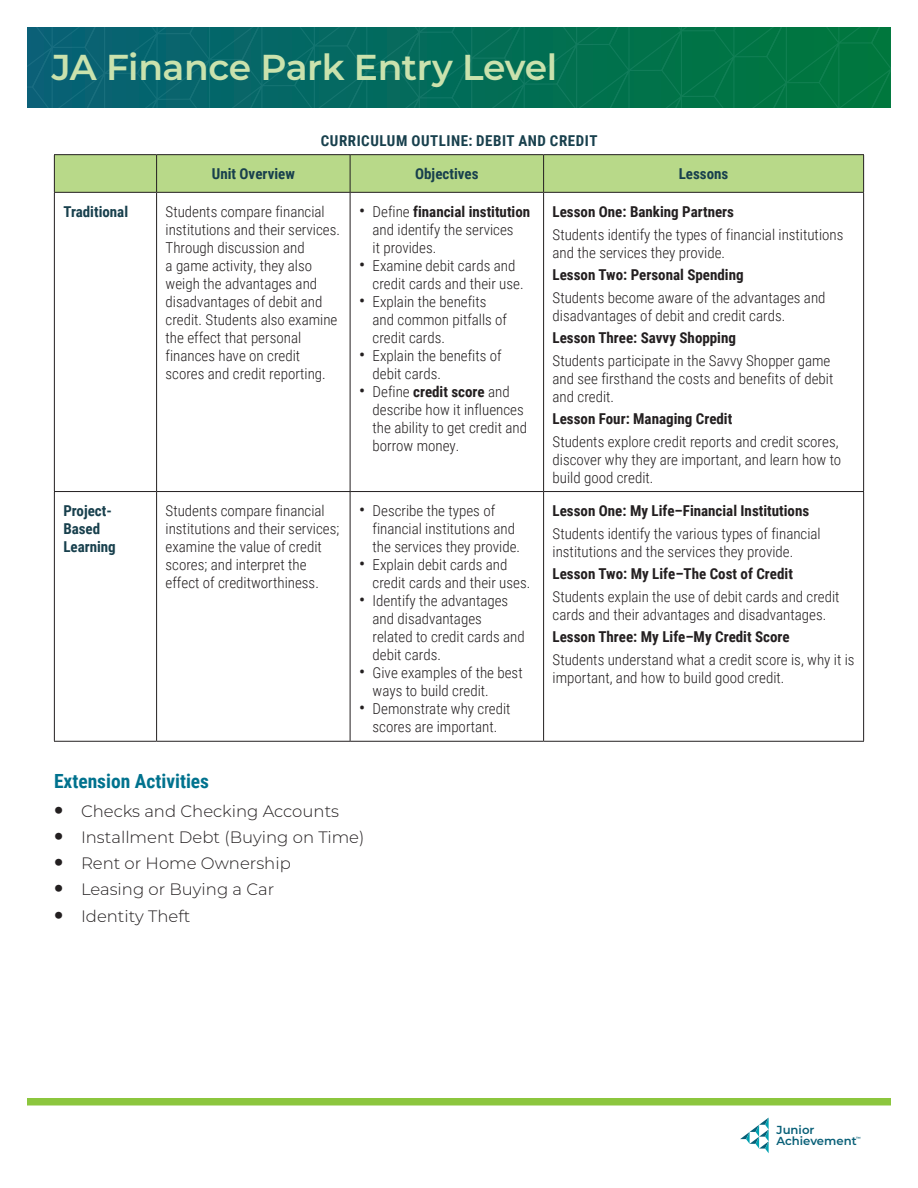
<style>
.page{position:relative;width:918px;height:1188px;background:#fff}
.page>*{position:absolute;margin:0;border:0;box-sizing:border-box;transform-origin:0 0}
.H2_smaller{font:600 36px "Montserrat";letter-spacing:-.01em;color:#cae2ad}
.t1{font:700 19.5px "Roboto Condensed";color:#00728e}
.t2{font:300 16.5px "Montserrat";color:#231f20}
.table_body{font:300 15px/18px "Roboto Condensed";color:#231f20}
.table_body-2{font:700 15px "Roboto Condensed";color:#231f20}
.table_title{font:700 15px "Roboto Condensed";letter-spacing:.035em;color:#18404d}
.table_col_head_fl_le{font:700 15px/18px "Roboto Condensed";color:#18404d}
.table_col_head{font:700 15px "Roboto Condensed";color:#18404d}
.t3{font:600 11.7px/11.7px "Montserrat";color:#085f77}
.t4{font:600 4.5px "Montserrat";color:#085f77}
.s1{font-weight:400;font-size:18px}
.s2{font-weight:700}
.s3{font-weight:800;font-size:24px}
</style>
<div class="page">
<svg style="left:740px;top:1118px;width:29px;height:35px"></svg>
<svg style="left:27px;top:27px;width:864px;height:81px;background:#046d59"></svg>
<div style="left:27px;top:1098px;width:864px;height:8px;background:#8cc63e"></div>
<div style="left:55px;top:155px;width:808px;height:37px;background:#b8d989"></div>
<hr style="left:54px;top:491px;width:103px;height:1px;background:#231f20">
<hr style="left:54px;top:741px;width:103px;height:1px;background:#231f20">
<hr style="left:157px;top:491px;width:193px;height:1px;background:#231f20">
<hr style="left:157px;top:741px;width:193px;height:1px;background:#231f20">
<hr style="left:54px;top:193px;width:1px;height:298px;background:#231f20">
<hr style="left:156px;top:193px;width:1px;height:298px;background:#231f20">
<hr style="left:54px;top:492px;width:1px;height:249px;background:#231f20">
<hr style="left:156px;top:492px;width:1px;height:249px;background:#231f20">
<hr style="left:350px;top:193px;width:1px;height:298px;background:#231f20">
<hr style="left:543px;top:193px;width:1px;height:298px;background:#231f20">
<hr style="left:863px;top:193px;width:1px;height:298px;background:#231f20">
<hr style="left:350px;top:491px;width:194px;height:1px;background:#231f20">
<hr style="left:350px;top:492px;width:1px;height:249px;background:#231f20">
<hr style="left:544px;top:491px;width:320px;height:1px;background:#231f20">
<hr style="left:543px;top:492px;width:1px;height:249px;background:#231f20">
<hr style="left:863px;top:492px;width:1px;height:249px;background:#231f20">
<hr style="left:350px;top:741px;width:194px;height:1px;background:#231f20">
<hr style="left:544px;top:741px;width:320px;height:1px;background:#231f20">
<hr style="left:54px;top:192px;width:103px;height:1px;background:#231f20">
<hr style="left:157px;top:192px;width:193px;height:1px;background:#231f20">
<hr style="left:350px;top:192px;width:194px;height:1px;background:#231f20">
<hr style="left:544px;top:192px;width:320px;height:1px;background:#231f20">
<hr style="left:54px;top:154px;width:103px;height:1px;background:#231f20">
<hr style="left:157px;top:154px;width:193px;height:1px;background:#231f20">
<hr style="left:350px;top:154px;width:194px;height:1px;background:#231f20">
<hr style="left:544px;top:154px;width:320px;height:1px;background:#231f20">
<hr style="left:54px;top:155px;width:1px;height:37px;background:#231f20">
<hr style="left:156px;top:155px;width:1px;height:37px;background:#231f20">
<hr style="left:350px;top:155px;width:1px;height:37px;background:#231f20">
<hr style="left:543px;top:155px;width:1px;height:37px;background:#231f20">
<hr style="left:863px;top:155px;width:1px;height:37px;background:#231f20">
<h2 class="H2_smaller" style="left:52px;top:42px;width:507px">JA Finance Park Entry Level</h2>
<p class="table_title" style="left:321px;top:130px;width:278px">CURRICULUM OUTLINE: DEBIT AND CREDIT</p>
<p class="table_col_head" style="left:212px;top:163px;width:85px">Unit Overview</p>
<p class="table_col_head" style="left:415px;top:163px;width:65px">Objectives</p>
<p class="table_col_head" style="left:679px;top:163px;width:51px">Lessons</p>
<p class="table_col_head_fl_le" style="left:63px;top:202px;width:66px">Traditional</p>
<p class="table_body" style="left:166px;top:202px;width:176px">Students compare financial institutions and their services.<br>Through discussion and<br>a game activity, they also weigh the advantages and disadvantages of debit and credit. Students also examine the effect that personal finances have on credit scores and credit reporting.</p>
<p class="table_body" style="left:373px;top:202px;width:159px;text-indent:-14px"><span class="s1">•</span> Define <span class="s2">financial institution </span>and identify the services<br>it provides.</p>
<p class="table_body" style="left:373px;top:256px;width:153px;text-indent:-14px"><span class="s1">•</span> Examine debit cards and credit cards and their use.</p>
<p class="table_body" style="left:373px;top:292px;width:136px;text-indent:-14px"><span class="s1">•</span> Explain the benefits and common pitfalls of credit cards.</p>
<p class="table_body" style="left:373px;top:346px;width:131px;text-indent:-14px"><span class="s1">•</span> Explain the benefits of debit cards.</p>
<p class="table_body" style="left:373px;top:382px;width:156px;text-indent:-14px"><span class="s1">•</span> Define <span class="s2">credit score</span> and describe how it influences the ability to get credit and borrow money.</p>
<p class="table_col_head_fl_le" style="left:63px;top:501px;width:54px">Project-<br>Based<br>Learning</p>
<p class="table_body" style="left:166px;top:501px;width:175px">Students compare financial institutions and their services; examine the value of credit scores; and interpret the effect of creditworthiness.</p>
<p class="table_body" style="left:373px;top:501px;width:149px;text-indent:-14px"><span class="s1">•</span> Describe the types of financial institutions and the services they provide.</p>
<p class="table_body" style="left:373px;top:555px;width:159px;text-indent:-14px"><span class="s1">•</span> Explain debit cards and credit cards and their uses.</p>
<p class="table_body" style="left:373px;top:591px;width:154px;text-indent:-14px"><span class="s1">•</span> Identify the advantages and disadvantages related to credit cards and debit cards.</p>
<p class="table_body" style="left:373px;top:663px;width:152px;text-indent:-14px"><span class="s1">•</span> Give examples of the best ways to build credit.</p>
<p class="table_body" style="left:359px;top:699px;width:153px;text-align:center"><span class="s1">•</span> Demonstrate why credit scores are important.</p>
<h4 class="t1" style="left:54px;top:768px;width:157px">Extension Activities</h4>
<p class="t2" style="left:54px;top:800px;width:287px"><span class="s3">•</span> Checks and Checking Accounts</p>
<p class="t2" style="left:54px;top:826px;width:312px"><span class="s3">•</span> Installment Debt (Buying on Time)</p>
<p class="t2" style="left:54px;top:852px;width:238px"><span class="s3">•</span> Rent or Home Ownership</p>
<p class="t2" style="left:54px;top:878px;width:222px"><span class="s3">•</span> Leasing or Buying a Car</p>
<p class="t2" style="left:54px;top:905px;width:138px"><span class="s3">•</span> Identity Theft</p>
<p class="table_body-2" style="left:553px;top:201px;width:183px">Lesson One: Banking Partners</p>
<p class="table_body" style="left:553px;top:225px;width:292px">Students identify the types of financial institutions and the services they provide.</p>
<p class="table_body-2" style="left:553px;top:264px;width:193px">Lesson Two: Personal Spending</p>
<p class="table_body" style="left:553px;top:288px;width:274px">Students become aware of the advantages and disadvantages of debit and credit cards.</p>
<p class="table_body-2" style="left:553px;top:327px;width:185px">Lesson Three: Savvy Shopping</p>
<p class="table_body" style="left:553px;top:351px;width:282px">Students participate in the Savvy Shopper game and see firsthand the costs and benefits of debit and credit.</p>
<p class="table_body-2" style="left:553px;top:408px;width:181px">Lesson Four: Managing Credit</p>
<p class="table_body" style="left:553px;top:432px;width:290px">Students explore credit reports and credit scores, discover why they are important, and learn how to build good credit.</p>
<p class="table_body-2" style="left:553px;top:500px;width:258px">Lesson One: My Life–Financial Institutions</p>
<p class="table_body" style="left:553px;top:524px;width:270px">Students identify the various types of financial institutions and the services they provide.</p>
<p class="table_body-2" style="left:553px;top:563px;width:242px">Lesson Two: My Life–The Cost of Credit</p>
<p class="table_body" style="left:553px;top:587px;width:289px">Students explain the use of debit cards and credit cards and their advantages and disadvantages.</p>
<p class="table_body-2" style="left:553px;top:626px;width:239px">Lesson Three: My Life–My Credit Score</p>
<p class="table_body" style="left:553px;top:650px;width:304px">Students understand what a credit score is, why it is important, and how to build good credit.</p>
<p class="t3" style="left:777px;top:1123px;width:82px">Junior<br>Achievement</p>
<p class="t4" style="left:856px;top:1135px;width:6px">™</p>
</div>
